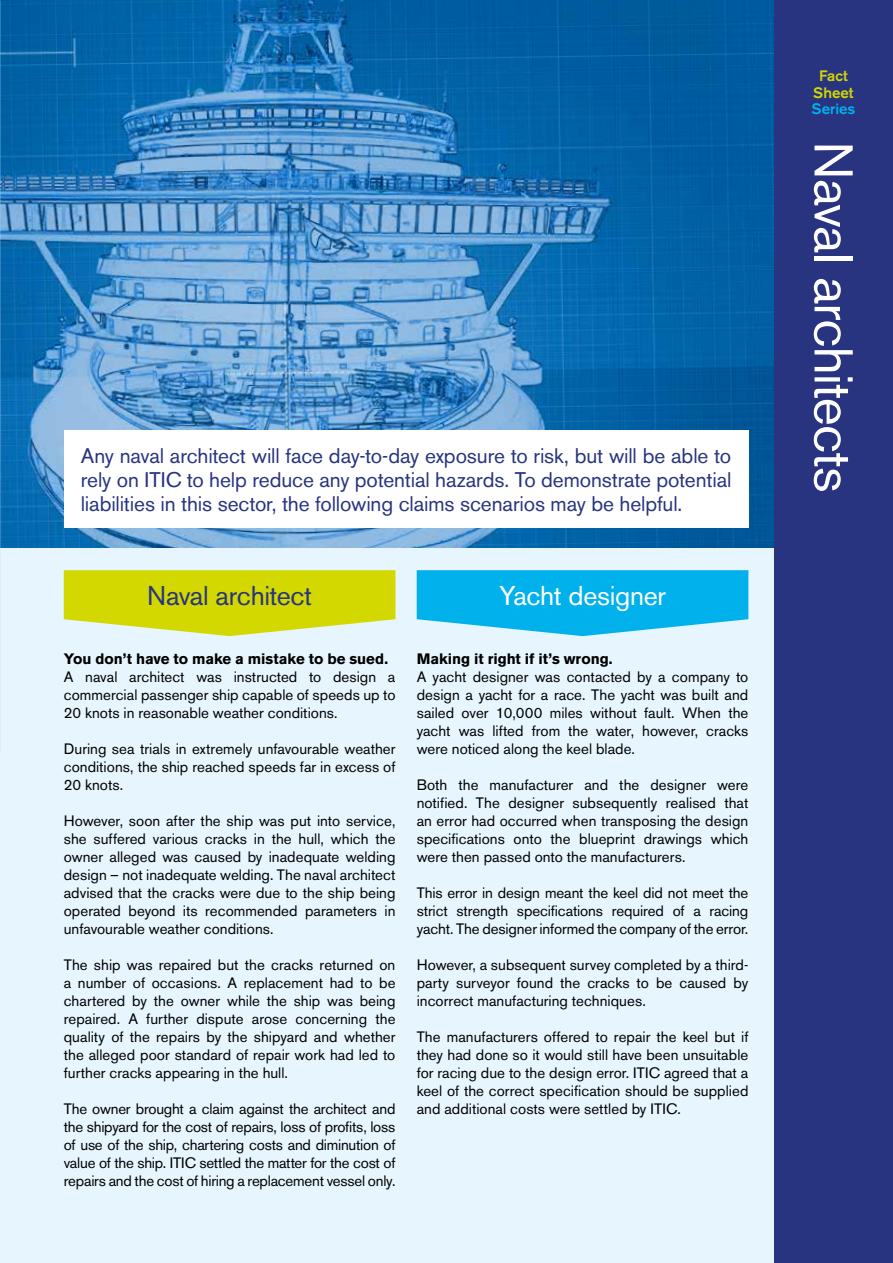
<style>
.page{position:relative;width:893px;height:1263px;background:#fff}
.page>*{position:absolute;margin:0;border:0;box-sizing:border-box;transform-origin:0 0}
.t1{font:54px "Akzidenz Grotesk BE";letter-spacing:-.02em;color:#fff}
.t2{font:27px "Akzidenz Grotesk BE";letter-spacing:-.01em;color:#283480}
.t3{font:27px "Akzidenz Grotesk BE";letter-spacing:-.01em;color:#fff}
.t4{font:21px/24px "Akzidenz Grotesk BE";letter-spacing:-.005em;color:#283480;text-align:justify}
.t5{font:15px/18px "Akzidenz Grotesk BE";color:#000;text-align:justify}
.t6{font:700 15px "Akzidenz Grotesk BE";color:#000}
.t7{font:500 15px/16.5px "Akzidenz Grotesk BE";color:#d3d800;text-align:center}
.t8{font:500 15px "Akzidenz Grotesk BE";color:#00b1eb}
</style>
<div class="page">
<div style="left:774px;top:0;width:119px;height:1263px;background:#283480"></div>
<img style="left:0;top:0;width:774px;height:549px">
<div style="left:0;top:549px;width:774px;height:714px;background:#e6f5fe"></div>
<svg style="left:64px;top:570px;width:331px;height:66px;background:#d5db20"></svg>
<svg style="left:417px;top:570px;width:331px;height:66px;background:#1db9ed"></svg>
<div style="left:64px;top:430px;width:684px;height:98px;background:#fff"></div>
<h3 class="t4" style="left:81px;top:443px;width:652px">Any naval architect will face day-to-day exposure to risk, but will be able to rely on ITIC to help reduce any potential hazards. To demonstrate potential liabilities in this sector, the following claims scenarios may be helpful.</h3>
<h2 class="t2" style="left:147px;top:579px;width:167px">Naval architect</h2>
<h2 class="t3" style="left:499px;top:579px;width:168px">Yacht designer</h2>
<p class="t6" style="left:64px;top:650px;width:326px">You don’t have to make a mistake to be sued.</p>
<p class="t5" style="left:64px;top:668px;width:333px">A naval architect was instructed to design a commercial passenger ship capable of speeds up to 20 knots in reasonable weather conditions.</p>
<p class="t5" style="left:64px;top:740px;width:333px">During sea trials in extremely unfavourable weather conditions, the ship reached speeds far in excess of 20 knots.</p>
<p class="t5" style="left:64px;top:812px;width:333px">However, soon after the ship was put into service, she suffered various cracks in the hull, which the owner alleged was caused by inadequate welding design – not inadequate welding. The naval architect advised that the cracks were due to the ship being operated beyond its recommended parameters in unfavourable weather conditions.</p>
<p class="t5" style="left:64px;top:956px;width:333px">The ship was repaired but the cracks returned on a number of occasions. A replacement had to be chartered by the owner while the ship was being repaired. A further dispute arose concerning the quality of the repairs by the shipyard and whether the alleged poor standard of repair work had led to further cracks appearing in the hull.</p>
<p class="t5" style="left:64px;top:1100px;width:333px">The owner brought a claim against the architect and the shipyard for the cost of repairs, loss of profits, loss of use of the ship, chartering costs and diminution of value of the ship. ITIC settled the matter for the cost of repairs and the cost of hiring a replacement vessel only.</p>
<p class="t6" style="left:417px;top:650px;width:197px">Making it right if it’s wrong.</p>
<p class="t5" style="left:417px;top:668px;width:333px">A yacht designer was contacted by a company to design a yacht for a race. The yacht was built and sailed over 10,000 miles without fault. When the yacht was lifted from the water, however, cracks were noticed along the keel blade.</p>
<p class="t5" style="left:417px;top:776px;width:333px">Both the manufacturer and the designer were notified. The designer subsequently realised that an error had occurred when transposing the design specifications onto the blueprint drawings which were then passed onto the manufacturers.</p>
<p class="t5" style="left:417px;top:884px;width:333px">This error in design meant the keel did not meet the strict strength specifications required of a racing yacht. The designer informed the company of the error.</p>
<p class="t5" style="left:417px;top:956px;width:333px">However, a subsequent survey completed by a third&shy;party surveyor found the cracks to be caused by incorrect manufacturing techniques.</p>
<p class="t5" style="left:417px;top:1028px;width:333px">The manufacturers offered to repair the keel but if they had done so it would still have been unsuitable for racing due to the design error. ITIC agreed that a keel of the correct specification should be supplied and additional costs were settled by ITIC.</p>
<p class="t7" style="left:813px;top:68px;width:42px">Fact<br>Sheet</p>
<p class="t8" style="left:812px;top:100px;width:45px">Series</p>
<h1 class="t1" style="left:865px;top:141px;width:353px;rotate:90deg">Naval architects</h1>
</div>
